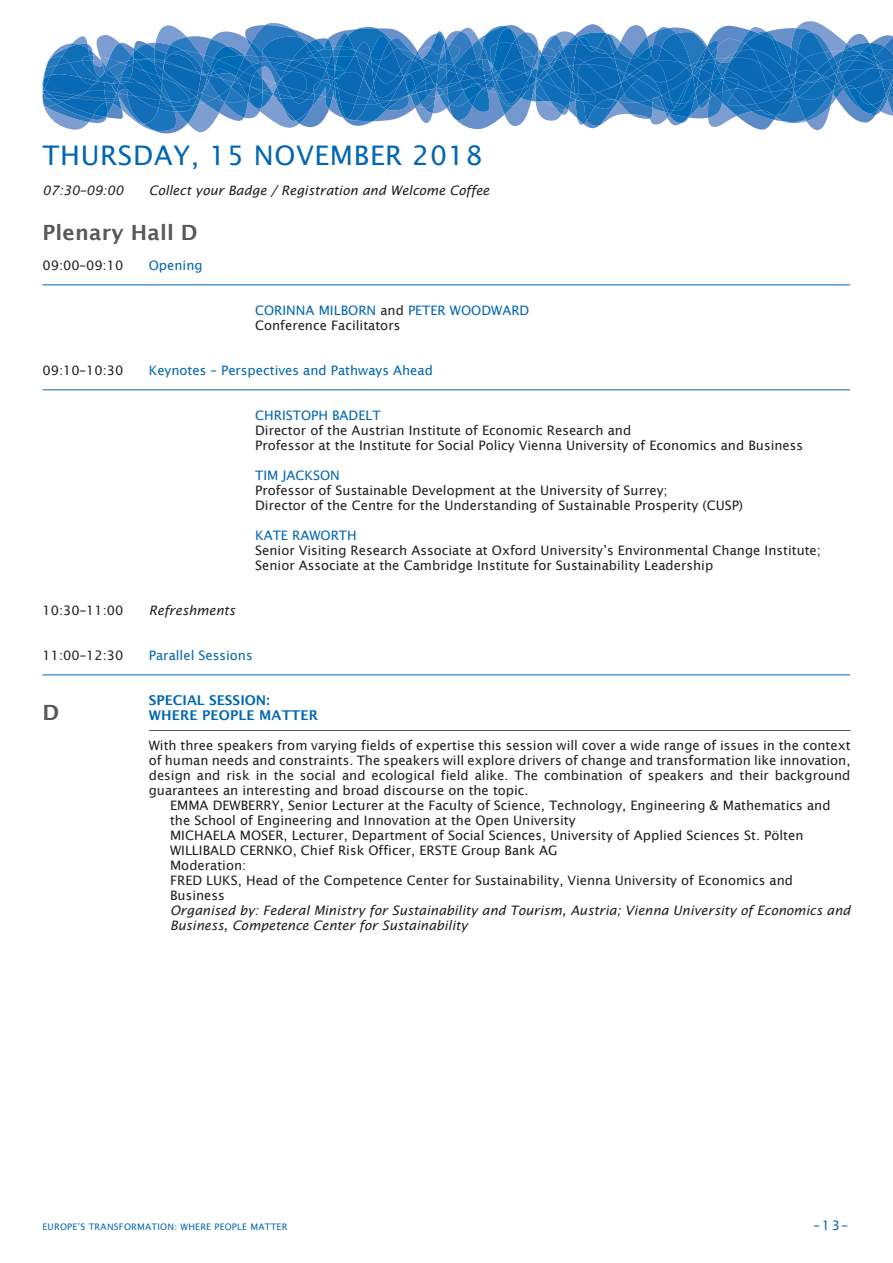
<style>
.page{position:relative;width:893px;height:1263px;background:#fff}
.page>*{position:absolute;margin:0;border:0;box-sizing:border-box;transform-origin:0 0}
.t1{font:27px "Lucida Sans";letter-spacing:.025em;color:#0166b3}
.t2{font:600 21px "Lucida Sans";color:#57585a}
.t3{font:600 13.5px "Lucida Sans";letter-spacing:.01em;color:#0166b3}
.t4{font:13.05px/15px "Lucida Sans";color:#231f20}
.t5{font:italic 13.05px/15px "Lucida Sans";color:#231f20}
.t6{font:13.05px "Lucida Sans";color:#0166b3}
.t7{font:9px "Lucida Sans";letter-spacing:.025em;color:#0166b3}
.s1{color:#231f20}
</style>
<div class="page">
<svg style="left:46px;top:21px;width:847px;height:111px"></svg>
<svg style="left:46px;top:39px;width:847px;height:4px;background:#5c95cb"></svg>
<svg style="left:42px;top:43px;width:851px;height:67px;background:#2377bc"></svg>
<hr style="left:149px;top:730px;width:701px;height:1px;background:#57585a">
<hr style="left:43px;top:285px;width:807px;height:1px;background:#0166b3">
<hr style="left:43px;top:390px;width:807px;height:1px;background:#0166b3">
<hr style="left:43px;top:675px;width:807px;height:1px;background:#0166b3">
<h1 class="t1" style="left:43px;top:140px;width:77px">thursda</h1>
<h1 class="t1" style="left:173px;top:140px;width:311px">y, 15 november 2018</h1>
<p class="t5" style="left:43px;top:183px;width:82px">07:30–09:00</p>
<p class="t5" style="left:149px;top:183px;width:342px">Collect your Badge / Registration and Welcome Coffee</p>
<h2 class="t2" style="left:43px;top:221px;width:157px">PLENARY HALL D</h2>
<p class="t4" style="left:43px;top:258px;width:82px">09:00–09:10</p>
<p class="t6" style="left:149px;top:258px;width:55px">Opening</p>
<p class="t6" style="left:255px;top:303px;width:19px">Corinna</p>
<p class="t6" style="left:319px;top:303px;width:40px">Milborn</p>
<p class="t6" style="left:380px;top:303px;width:36px"><span class="s1">and</span> Peter</p>
<p class="t6" style="left:450px;top:303px;width:22px">Woodward</p>
<p class="t4" style="left:255px;top:318px;width:147px">Conference Facilitators</p>
<p class="t4" style="left:43px;top:363px;width:82px">09:10–10:30</p>
<p class="t6" style="left:149px;top:363px;width:286px">Keynotes – Perspectives and Pathways Ahead</p>
<p class="t6" style="left:255px;top:408px;width:18px">Christo</p>
<p class="t6" style="left:311px;top:408px;width:30px">ph Badelt</p>
<p class="t4" style="left:255px;top:423px;width:549px">Director of the Austrian Institute of Economic Research and<br>Professor at the Institute for Social Policy Vienna U niversity of Economics and Business</p>
<p class="t6" style="left:255px;top:468px;width:42px">Ti m Jackson</p>
<p class="t4" style="left:255px;top:483px;width:490px">Professor of Sustainable Development at the U niversity of Surrey;<br>Director of the Centre for the U nderstanding of Sustainable Prosperity (CUSP)</p>
<p class="t6" style="left:255px;top:528px;width:18px">Kate</p>
<p class="t6" style="left:292px;top:528px;width:19px">Raworth</p>
<p class="t4" style="left:255px;top:543px;width:567px">Senior Visiting Research Associate at Oxford U niversity’s Environmental Change Institute;<br>Senior Associate at the Cambridge Institute for Sustainability Leadership</p>
<p class="t4" style="left:43px;top:603px;width:82px">10:30–11:00</p>
<p class="t5" style="left:149px;top:603px;width:88px">Refreshments</p>
<p class="t4" style="left:43px;top:648px;width:82px">11:00–12:30</p>
<p class="t6" style="left:149px;top:648px;width:105px">Parallel Sessions</p>
<p class="t3" style="left:149px;top:692px;width:122px">SPECIAL SESSION:</p>
<h2 class="t2" style="left:43px;top:701px;width:18px">D</h2>
<p class="t3" style="left:149px;top:707px;width:171px">WHERE PEOPLE MATTER</p>
<p class="t4" style="left:149px;top:738px;width:703px">With three speakers from varying fields of expertise this session will cover a wide range of issues in the context</p>
<p class="t4" style="left:149px;top:753px;width:703px">of human needs and constraints. The speakers will explore drivers of change and transformation like innovation,</p>
<p class="t4" style="left:149px;top:768px;width:703px">design and risk in the social and ecological field alike. The combination of speakers and their background</p>
<p class="t4" style="left:149px;top:783px;width:381px">guarantees an interesting and broad discourse on the topic.</p>
<p class="t4" style="left:170px;top:798px;width:662px">Emma Dewberry, Senior Lecturer at the Faculty of Science, Technology, Engineering &amp; Mathematics and</p>
<p class="t4" style="left:170px;top:813px;width:407px">the School of Engineering and Innovation at the Open U niversity</p>
<p class="t4" style="left:170px;top:828px;width:10px">Michaela</p>
<p class="t4" style="left:240px;top:828px;width:10px">Moser</p>
<p class="t4" style="left:284px;top:828px;width:521px">, Lecturer, Department of Social Sciences, U niversity of Applied Sciences St. Pölten</p>
<p class="t4" style="left:170px;top:843px;width:17px">Willi</p>
<p class="t4" style="left:203px;top:843px;width:17px">bald</p>
<p class="t4" style="left:240px;top:843px;width:19px">Cernko</p>
<p class="t4" style="left:293px;top:843px;width:266px">, Chief Risk Officer, ERSTE Group Bank AG</p>
<p class="t4" style="left:170px;top:858px;width:78px">Moderation:<br>Fred</p>
<p class="t4" style="left:170px;top:873px;width:624px;text-indent:36px">Luks, Head of the Competence Center for Sustainability, Vienna U niversity of Economics and<br>Business</p>
<p class="t5" style="left:170px;top:903px;width:682px">Organised by: Federal Ministry for Sustainability and Tourism, Austria; Vienna University of Economics and<br>Business, Competence Center for Sustainability</p>
<p class="t7" style="left:43px;top:1222px;width:60px">Europe’s Transfor</p>
<p class="t7" style="left:137px;top:1222px;width:15px">mation</p>
<p class="t7" style="left:174px;top:1222px;width:21px">: Where</p>
<p class="t7" style="left:214px;top:1222px;width:43px">people Matter</p>
<p class="t6" style="left:814px;top:1218px;width:36px">–13–</p>
</div>
